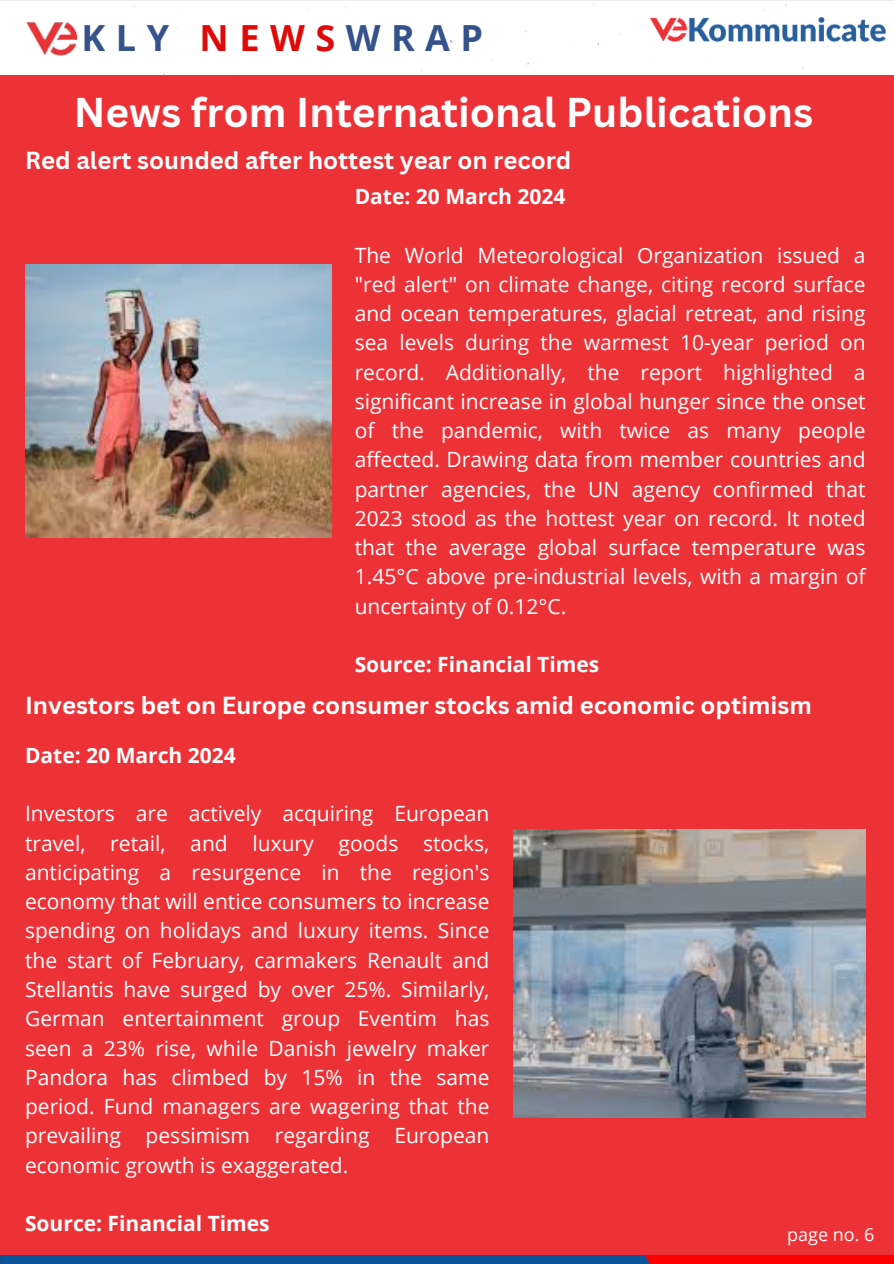
<style>
.page{position:relative;width:894px;height:1264px;background:#fff}
.page>*{position:absolute;margin:0;border:0;box-sizing:border-box;transform-origin:0 0}
.t1{font:700 40.5px "Canva Sans";color:#fff}
.t2{font:700 36px "Open Sans";letter-spacing:.29em;color:#36528b}
.t3{font:700 24px "Canva Sans";color:#fff}
.t4{font:21px/29.2px "Open Sans";color:#fff;text-align:justify}
.t5{font:700 21px "Open Sans";color:#fff}
.t6{font:18px "Open Sans";color:#fefefe}
.s1{color:#e00909}
</style>
<div class="page">
<div style="left:0;top:6px;width:893px;height:1257px;background:#ed3237"></div>
<div style="left:0;top:4px;width:893px;height:71px;background:#fff"></div>
<img style="left:0;top:1255px;width:893px;height:8px">
<img style="left:25px;top:22px;width:53px;height:35px">
<img style="left:647px;top:18px;width:238px;height:27px">
<img style="left:25px;top:265px;width:306px;height:272px">
<img style="left:513px;top:829px;width:352px;height:288px">
<p class="t2" style="left:82px;top:13px;width:403px">KLY <span class="s1">NEWS</span>WRAP</p>
<h5 class="t1" style="left:74px;top:84px;width:740px">News from International Publications</h5>
<h5 class="t3" style="left:25px;top:143px;width:547px">Red alert sounded after hottest year on record</h5>
<h4 class="t5" style="left:354px;top:182px;width:212px">Date: 20 March 2024</h4>
<h3 class="t4" style="left:354px;top:240px;width:512px">The World Meteorological Organization issued a "red alert" on climate change, citing record surface and ocean temperatures, glacial retreat, and rising sea levels during the warmest 10-year period on record. Additionally, the report highlighted a significant increase in global hunger since the onset of the pandemic, with twice as many people affected. Drawing data from member countries and partner agencies, the UN agency confirmed that 2023 stood as the hottest year on record. It noted that the average global surface temperature was 1.45°C above pre-industrial levels, with a margin of uncertainty of 0.12°C.</h3>
<h4 class="t5" style="left:354px;top:650px;width:246px">Source: Financial Times</h4>
<h4 class="t3" style="left:25px;top:688px;width:788px">Investors bet on Europe consumer stocks amid economic optimism</h4>
<p class="t5" style="left:25px;top:740px;width:212px">Date: 20 March 2024</p>
<p class="t4" style="left:25px;top:798px;width:465px">Investors are actively acquiring European travel, retail, and luxury goods stocks, anticipating a resurgence in the region's economy that will entice consumers to increase spending on holidays and luxury items. Since the start of February, carmakers Renault and Stellantis have surged by over 25%. Similarly, German entertainment group Eventim has seen a 23% rise, while Danish jewelry maker Pandora has climbed by 15% in the same period. Fund managers are wagering that the prevailing pessimism regarding European economic growth is exaggerated.</p>
<p class="t5" style="left:25px;top:1208px;width:246px">Source: Financial Times</p>
<h4 class="t6" style="left:786px;top:1221px;width:89px">page no. 6</h4>
</div>
